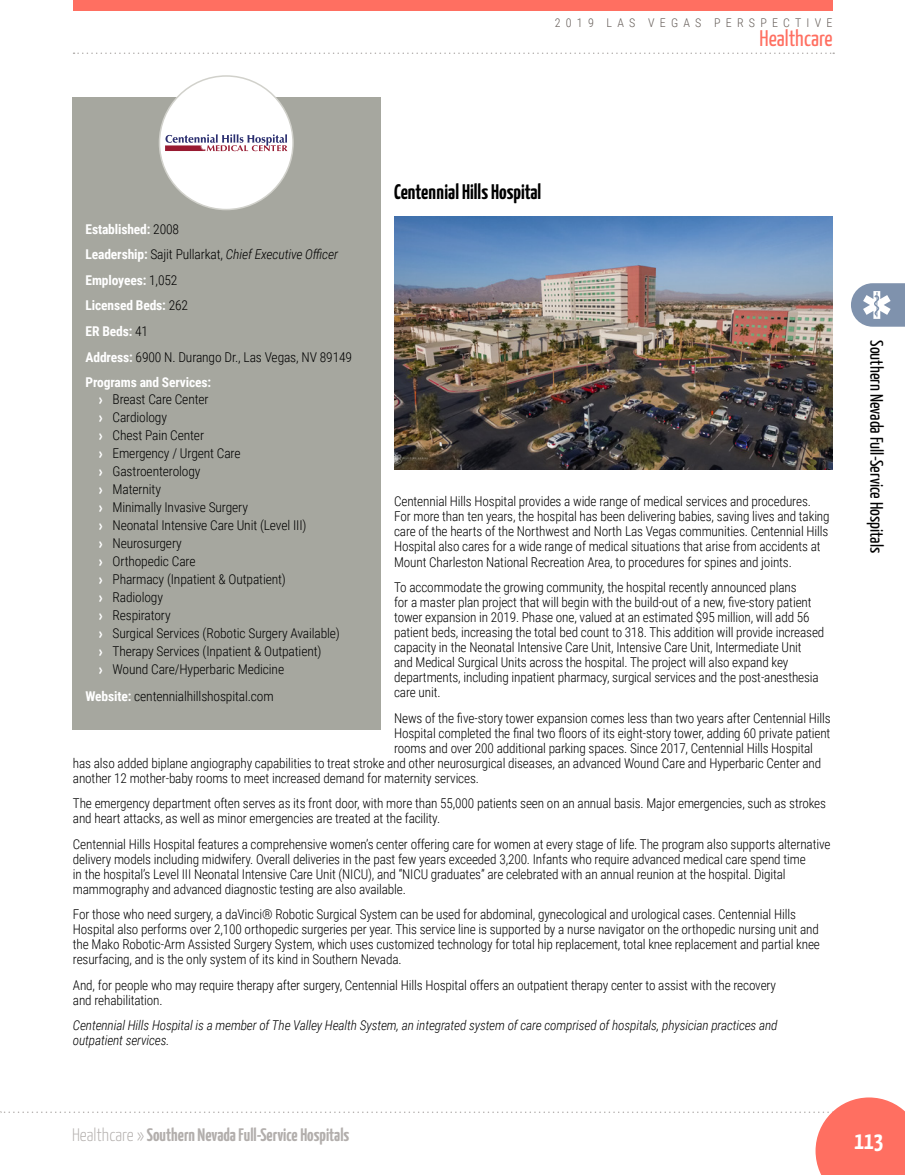
<style>
.page{position:relative;width:905px;height:1175px;background:#fff}
.page>*{position:absolute;margin:0;border:0;box-sizing:border-box;transform-origin:0 0}
.t1{font:700 24px "Yanone Kaffeesatz";color:#fff}
.t2{font:22.5px "Yanone Kaffeesatz";color:#ff6f61}
.t3{font:700 21px "Yanone Kaffeesatz";color:#000}
.t4{font:700 18px "Yanone Kaffeesatz";color:#b2aeac}
.t5{font:18px "Yanone Kaffeesatz";color:#000}
.body-copy{font:300 13.5px/15px "Roboto Condensed";letter-spacing:-.01em;color:#000}
.body-copy-2{font:italic 300 13.5px/15px "Roboto Condensed";letter-spacing:-.01em;color:#000}
.wiki{font:700 13.5px "Roboto Condensed";letter-spacing:-.01em;color:#fff}
.wiki-2{font:300 13.5px "Roboto Condensed";letter-spacing:-.01em;color:#000}
.wiki-3{font:italic 300 13.5px "Roboto Condensed";letter-spacing:-.01em;color:#000}
.t6{font:300 12px "Roboto Condensed";letter-spacing:.435em;color:#655d58}
.s1{font-weight:300;color:#000}
.s2{font-weight:700;font-style:normal;color:#fff}
.s3{font-style:normal}
.s4{font-weight:700;color:#fff}
.s5{font-family:"Yanone Kaffeesatz";font-weight:700;color:#fff}
.s6{font-weight:300}
</style>
<div class="page">
<div style="left:72px;top:97px;width:308px;height:632px;background:#a6a79f"></div>
<div style="left:159px;top:76px;width:134px;height:133px;background:#fff;border-radius:50%"></div>
<svg style="left:165px;top:134px;width:122px;height:17px"></svg>
<img style="left:395px;top:217px;width:437px;height:253px">
<svg style="left:0;top:1097px;width:905px;height:77px"></svg>
<div style="left:74px;top:0;width:758px;height:11px;background:#ff6f61"></div>
<svg style="left:74px;top:52px;width:760px;height:2px"></svg>
<svg style="left:851px;top:283px;width:53px;height:44px"></svg>
<p class="t6" style="left:555px;top:14px;width:279px">2019 LAS VEGAS PERSPECTIVE</p>
<h2 class="t2" style="left:759px;top:22px;width:75px">Healthcare</h2>
<p class="t3" style="left:394px;top:177px;width:149px">Centennial Hills Hospital</p>
<p class="wiki" style="left:86px;top:220px;width:95px">Established: <span class="s1">2008</span></p>
<p class="wiki-3" style="left:86px;top:245px;width:254px"><span class="s2">Leadership:</span> <span class="s3">Sajit Pullarkat,</span> Chief Executive Officer</p>
<p class="wiki" style="left:86px;top:271px;width:93px">Employees: <span class="s1">1,052</span></p>
<p class="wiki" style="left:86px;top:296px;width:104px">Licensed Beds: <span class="s1">262</span></p>
<p class="wiki" style="left:86px;top:322px;width:64px">ER Beds: <span class="s1">41</span></p>
<p class="wiki-2" style="left:86px;top:347px;width:268px"><span class="s4">Address:</span> 6900 N. Durango Dr., Las Vegas, NV 89149</p>
<p class="wiki" style="left:86px;top:373px;width:127px">Programs and Services:</p>
<p class="body-copy" style="left:99px;top:391px;width:111px"><span class="s5">›</span> Breast Care Center</p>
<p class="body-copy" style="left:99px;top:409px;width:69px"><span class="s5">›</span> Cardiology</p>
<p class="body-copy" style="left:99px;top:427px;width:107px"><span class="s5">›</span> Chest Pain Center</p>
<p class="body-copy" style="left:99px;top:445px;width:143px"><span class="s5">›</span> Emergency / Urgent Care</p>
<p class="body-copy" style="left:99px;top:463px;width:103px"><span class="s5">›</span> Gastroenterology</p>
<p class="body-copy" style="left:99px;top:481px;width:63px"><span class="s5">›</span> Maternity</p>
<p class="body-copy" style="left:99px;top:499px;width:150px"><span class="s5">›</span> Minimally Invasive Surgery</p>
<p class="body-copy" style="left:99px;top:517px;width:209px"><span class="s5">›</span> Neonatal Intensive Care Unit (Level III)</p>
<p class="body-copy" style="left:99px;top:535px;width:84px"><span class="s5">›</span> Neurosurgery</p>
<p class="body-copy" style="left:99px;top:553px;width:98px"><span class="s5">›</span> Orthopedic Care</p>
<p class="body-copy" style="left:99px;top:571px;width:188px"><span class="s5">›</span> Pharmacy (Inpatient &amp; Outpatient)</p>
<p class="body-copy" style="left:99px;top:589px;width:65px"><span class="s5">›</span> Radiology</p>
<p class="body-copy" style="left:99px;top:607px;width:73px"><span class="s5">›</span> Respiratory</p>
<p class="body-copy" style="left:99px;top:625px;width:242px"><span class="s5">›</span> Surgical Services (Robotic Surgery Available)</p>
<p class="body-copy" style="left:99px;top:643px;width:224px"><span class="s5">›</span> Therapy Services (Inpatient &amp; Outpatient)</p>
<p class="body-copy" style="left:99px;top:661px;width:187px"><span class="s5">›</span> Wound Care/Hyperbaric Medicine</p>
<p class="wiki-2" style="left:86px;top:686px;width:190px"><span class="s4">Website:</span> centennialhillshospital.com</p>
<p class="body-copy" style="left:394px;top:493px;width:437px">Centennial Hills Hospital provides a wide range of medical services and procedures.<br>For more than ten years, the hospital has been delivering babies, saving lives and taking care of the hearts of the Northwest and North Las Vegas communities. Centennial Hills Hospital also cares for a wide range of medical situations that arise from accidents at Mount Charleston National Recreation Area, to procedures for spines and joints.</p>
<p class="body-copy" style="left:394px;top:579px;width:432px">To accommodate the growing community, the hospital recently announced plans<br>for a master plan project that will begin with the build-out of a new, five-story patient tower expansion in 2019. Phase one, valued at an estimated $95 million, will add 56 patient beds, increasing the total bed count to 318. This addition will provide increased capacity in the Neonatal Intensive Care Unit, Intensive Care Unit, Intermediate Unit<br>and Medical Surgical Units across the hospital. The project will also expand key departments, including inpatient pharmacy, surgical services and the post-anesthesia care unit.</p>
<p class="body-copy" style="left:394px;top:709px;width:438px">News of the five-story tower expansion comes less than two years after Centennial Hills</p>
<p class="body-copy" style="left:394px;top:724px;width:438px">Hospital completed the final two floors of its eight-story tower, adding 60 private patient</p>
<p class="body-copy" style="left:394px;top:739px;width:420px">rooms and over 200 additional parking spaces. Since 2017, Centennial Hills Hospital</p>
<p class="body-copy" style="left:73px;top:754px;width:749px">has also added biplane angiography capabilities to treat stroke and other neurosurgical diseases, an advanced Wound Care and Hyperbaric Center and</p>
<p class="body-copy" style="left:73px;top:769px;width:407px">another 12 mother-baby rooms to meet increased demand for maternity services.</p>
<p class="body-copy" style="left:73px;top:795px;width:754px">The emergency department often serves as its front door, with more than 55,000 patients seen on an annual basis. Major emergencies, such as strokes and heart attacks, as well as minor emergencies are treated at the facility.</p>
<p class="body-copy" style="left:73px;top:835px;width:759px">Centennial Hills Hospital features a comprehensive women’s center offering care for women at every stage of life. The program also supports alternative delivery models including midwifery. Overall deliveries in the past few years exceeded 3,200. Infants who require advanced medical care spend time<br>in the hospital’s Level III Neonatal Intensive Care Unit (NICU), and “NICU graduates” are celebrated with an annual reunion at the hospital. Digital mammography and advanced diagnostic testing are also available.</p>
<p class="body-copy" style="left:73px;top:906px;width:748px">For those who need surgery, a daVinci® Robotic Surgical System can be used for abdominal, gynecological and urological cases. Centennial Hills Hospital also performs over 2,100 orthopedic surgeries per year. This service line is supported by a nurse navigator on the orthopedic nursing unit and the Mako Robotic-Arm Assisted Surgery System, which uses customized technology for total hip replacement, total knee replacement and partial knee resurfacing, and is the only system of its kind in Southern Nevada.</p>
<p class="body-copy" style="left:73px;top:976px;width:704px">And, for people who may require therapy after surgery, Centennial Hills Hospital offers an outpatient therapy center to assist with the recovery and rehabilitation.</p>
<p class="body-copy-2" style="left:73px;top:1017px;width:706px">Centennial Hills Hospital is a member of The Valley Health System, an integrated system of care comprised of hospitals, physician practices and outpatient services.</p>
<h3 class="t5" style="left:889px;top:340px;width:214px;rotate:90deg">Southern Nevada Full-Service Hospitals</h3>
<h3 class="t4" style="left:72px;top:1122px;width:279px"><span class="s6">Healthcare »</span> Southern Nevada Full-Service Hospitals</h3>
<h1 class="t1" style="left:854px;top:1123px;width:30px">113</h1>
</div>
